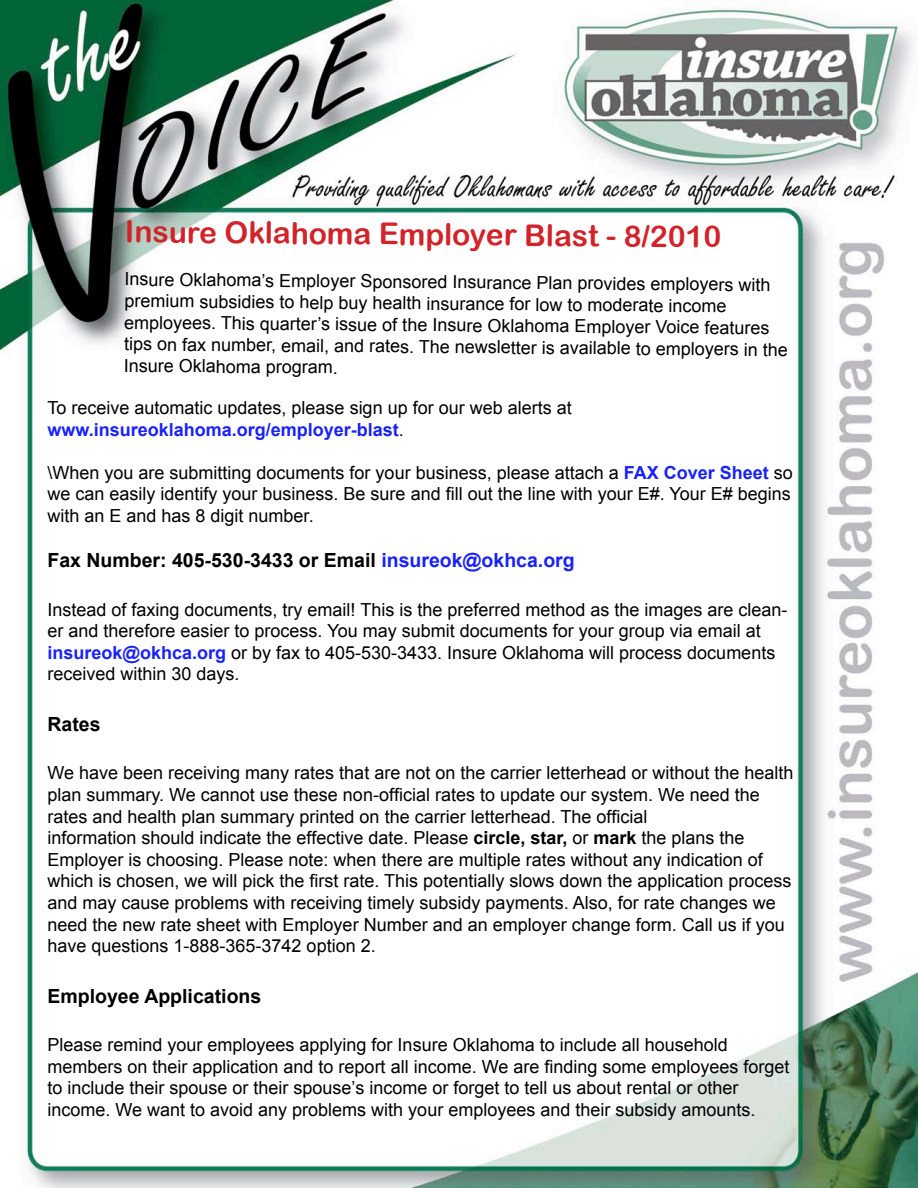
<style>
.page{position:relative;width:918px;height:1188px;background:#fff}
.page>*{position:absolute;margin:0;border:0;box-sizing:border-box;transform-origin:0 0}
.t1{font:30px "Arial Rounded MT Bold";letter-spacing:-.01em;color:#d2232a}
.t2{font:700 19.5px "Arial";color:#000}
.t3{font:18px/21.6px "Arial";color:#000}
.s1{font-weight:700;color:#1922fb}
.s2{color:#1922fb}
.s3{font-weight:700}
</style>
<div class="page">
<img style="left:0;top:0;width:918px;height:1188px">
<h1 class="t1" style="left:125px;top:216px;width:598px">Insure Oklahoma Employer Blast - 8/2010</h1>
<p class="t3" style="left:124px;top:271px;width:666px">Insure Oklahoma’s Employer Sponsored Insurance Plan provides employers with premium subsidies to help buy health insurance for low to moderate income employees. This quarter’s issue of the Insure Oklahoma Employer Voice features tips on fax number, email, and rates. The newsletter is available to employers in the</p>
<p class="t3" style="left:124px;top:356px;width:216px">Insure Oklahoma program.</p>
<p class="t3" style="left:48px;top:397px;width:526px">To receive automatic updates, please sign up for our web alerts at <span class="s1">www.insureoklahoma.org/employer-blast</span>.</p>
<p class="t3" style="left:48px;top:462px;width:747px;text-align:justify">\When you are submitting documents for your business, please attach a <span class="s1">FAX Cover Sheet</span> so we can easily identify your business. Be sure and fill out the line with your E#. Your E# begins with an E and has 8 digit number.</p>
<p class="t2" style="left:48px;top:547px;width:529px">Fax Number: 405-530-3433 or Email <span class="s2">insureok@okhca.org</span></p>
<p class="t3" style="left:48px;top:599px;width:742px">Instead of faxing documents, try email! This is the preferred method as the images are clean&shy;er and therefore easier to process. You may submit documents for your group via email at <span class="s1">insureok@okhca.org</span> or by fax to 405-530-3433. Insure Oklahoma will process documents received within 30 days.</p>
<p class="t2" style="left:48px;top:711px;width:55px">Rates</p>
<p class="t3" style="left:48px;top:762px;width:748px">We have been receiving many rates that are not on the carrier letterhead or without the health plan summary. We cannot use these non-official rates to update our system. We need the rates and health plan summary printed on the carrier letterhead. The official<br>information should indicate the effective date. Please <span class="s3">circle, star,</span> or <span class="s3">mark</span> the plans the Employer is choosing. Please note: when there are multiple rates without any indication of which is chosen, we will pick the first rate. This potentially slows down the application process and may cause problems with receiving timely subsidy payments. Also, for rate changes we need the new rate sheet with Employer Number and an employer change form. Call us if you have questions 1-888-365-3742 option 2.</p>
<p class="t2" style="left:48px;top:983px;width:215px">Employee Applications</p>
<p class="t3" style="left:48px;top:1034px;width:744px">Please remind your employees applying for Insure Oklahoma to include all household members on their application and to report all income. We are finding some employees forget to include their spouse or their spouse’s income or forget to tell us about rental or other income. We want to avoid any problems with your employees and their subsidy amounts.</p>
</div>
